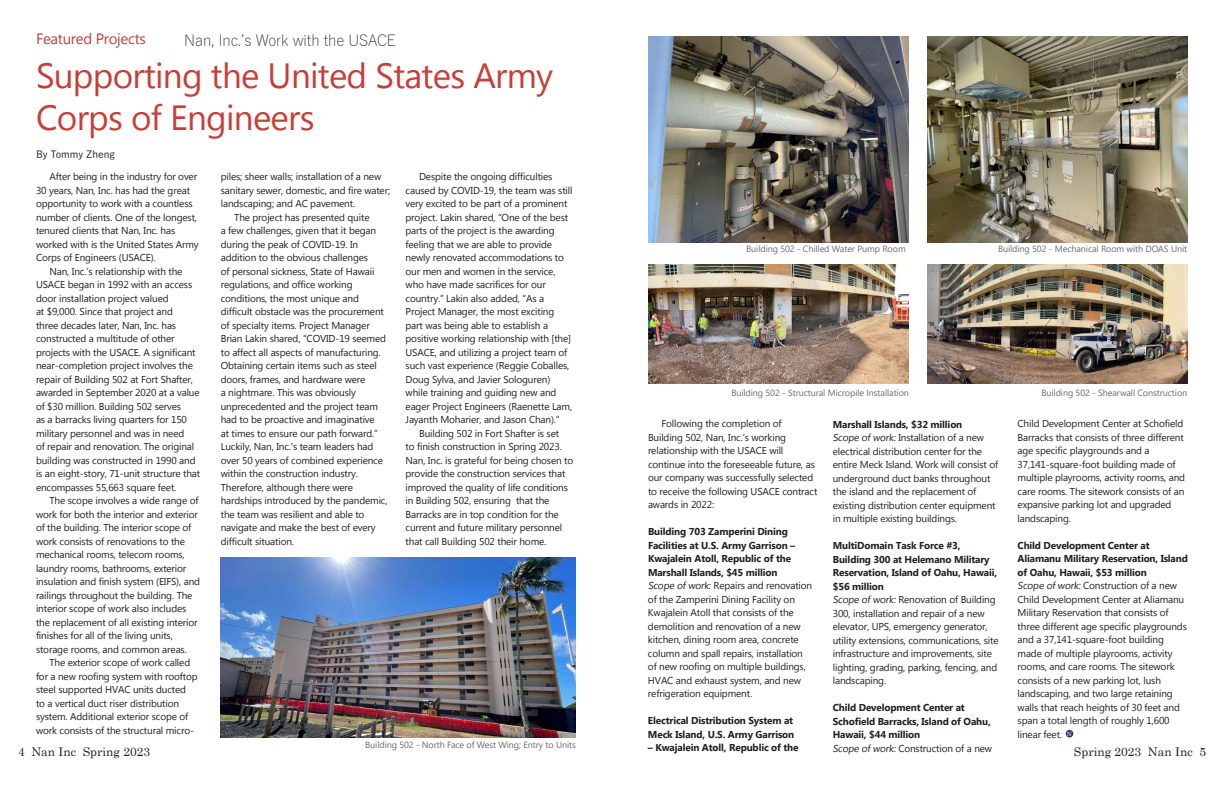
<style>
.page{position:relative;width:1224px;height:792px;background:#fff}
.page>*{position:absolute;margin:0;border:0;box-sizing:border-box;transform-origin:0 0}
.t1{font:35px/42px "Myanmar Text";letter-spacing:-.02em;color:#ca3d37}
.t2{font:300 15.2px "Yu Gothic";letter-spacing:-.005em;color:#231f20}
.t3{font:15px "Myanmar Text";letter-spacing:-.02em;color:#ca3d37}
.t4{font:12px "Century";color:#231f20}
.t5{font:10px/13.5px "Myanmar Text";letter-spacing:-.015em;color:#231f20}
.t6{font:700 10px/13.5px "Myanmar Text";letter-spacing:-.015em;color:#231f20}
.t7{font:500 10px "Yu Gothic";color:#231f20}
.t8{font:9px "Yu Gothic UI";letter-spacing:-.01em;color:#6c6d70}
.t9{font:6px "Century";color:#fff}
</style>
<div class="page">
<img style="left:648px;top:37px;width:261px;height:206px">
<img style="left:927px;top:37px;width:261px;height:206px">
<img style="left:221px;top:557px;width:355px;height:180px">
<img style="left:648px;top:264px;width:261px;height:119px">
<img style="left:927px;top:264px;width:261px;height:119px">
<div style="left:1066px;top:730px;width:7px;height:7px;background:#26376d;border-radius:50%"></div>
<p class="t3" style="left:36px;top:30px;width:111px">Featured Projects</p>
<p class="t2" style="left:184px;top:26px;width:213px">Nan, Inc.’s Work with the USACE</p>
<p class="t1" style="left:36px;top:55px;width:519px">Supporting the United States Army<br>Corps of Engineers</p>
<p class="t7" style="left:36px;top:145px;width:81px">By Tommy Zheng</p>
<p class="t5" style="left:36px;top:170px;width:164px;text-indent:14px">After being in the industry for over 30 years, Nan, Inc. has had the great opportunity to work with a countless number of clients. One of the longest, tenured clients that Nan, Inc. has worked with is the United States Army Corps of Engineers (USACE).</p>
<p class="t5" style="left:36px;top:265px;width:166px;text-indent:14px">Nan, Inc.’s relationship with the USACE began in 1992 with an access door installation project valued<br>at $9,000. Since that project and<br>three decades later, Nan, Inc. has constructed a multitude of other projects with the USACE. A significant near-completion project involves the repair of Building 502 at Fort Shafter, awarded in September 2020 at a value of $30 million. Building 502 serves<br>as a barracks living quarters for 150 military personnel and was in need<br>of repair and renovation. The original building was constructed in 1990 and is an eight-story, 71-unit structure that encompasses 55,663 square feet.</p>
<p class="t5" style="left:36px;top:494px;width:166px;text-indent:14px">The scope involves a wide range of work for both the interior and exterior of the building. The interior scope of work consists of renovations to the mechanical rooms, telecom rooms, laundry rooms, bathrooms, exterior insulation and finish system (EIFS), and railings throughout the building. The interior scope of work also includes the replacement of all existing interior finishes for all of the living units, storage rooms, and common areas.</p>
<p class="t5" style="left:36px;top:656px;width:163px;text-indent:14px">The exterior scope of work called for a new roofing system with rooftop steel supported HVAC units ducted to a vertical duct riser distribution system. Additional exterior scope of work consists of the structural micro-</p>
<p class="t4" style="left:18px;top:742px;width:134px">4 Nan Inc Spring 2023</p>
<p class="t5" style="left:221px;top:170px;width:171px">piles; sheer walls; installation of a new sanitary sewer, domestic, and fire water; landscaping; and AC pavement.</p>
<p class="t5" style="left:221px;top:211px;width:168px;text-indent:14px">The project has presented quite<br>a few challenges, given that it began during the peak of COVID-19. In addition to the obvious challenges<br>of personal sickness, State of Hawaii regulations, and office working conditions, the most unique and difficult obstacle was the procurement of specialty items. Project Manager Brian Lakin shared, “COVID-19 seemed to affect all aspects of manufacturing.<br>Obtaining certain items such as steel doors, frames, and hardware were<br>a nightmare. This was obviously unprecedented and the project team had to be proactive and imaginative<br>at times to ensure our path forward.” Luckily, Nan, Inc.’s team leaders had over 50 years of combined experience within the construction industry.<br>Therefore, although there were hardships introduced by the pandemic, the team was resilient and able to navigate and make the best of every difficult situation.</p>
<p class="t5" style="left:406px;top:170px;width:168px;text-indent:13px">Despite the ongoing difficulties caused by COVID-19, the team was still very excited to be part of a prominent project. Lakin shared, “One of the best parts of the project is the awarding feeling that we are able to provide newly renovated accommodations to our men and women in the service, who have made sacrifices for our country.” Lakin also added, “As a Project Manager, the most exciting part was being able to establish a positive working relationship with [the] USACE, and utilizing a project team of such vast experience (Reggie Coballes, Doug Sylva, and Javier Sologuren) while training and guiding new and eager Project Engineers (Raenette Lam, Jayanth Moharier, and Jason Chan).”</p>
<p class="t5" style="left:406px;top:427px;width:169px;text-indent:13px">Building 502 in Fort Shafter is set<br>to finish construction in Spring 2023.<br>Nan, Inc. is grateful for being chosen to provide the construction services that improved the quality of life conditions in Building 502, ensuring that the Barracks are in top condition for the current and future military personnel that call Building 502 their home.</p>
<p class="t8" style="left:365px;top:737px;width:212px">Building 502 - North Face of West Wing; Entry to Units</p>
<p class="t8" style="left:746px;top:241px;width:161px">Building 502 - Chilled Water Pump Room</p>
<p class="t8" style="left:998px;top:241px;width:191px">Building 502 - Mechanical Room with DOAS Unit</p>
<p class="t8" style="left:731px;top:384px;width:179px">Building 502 - Structural Micropile Installation</p>
<p class="t8" style="left:1042px;top:384px;width:147px">Building 502 - Shearwall Construction</p>
<p class="t5" style="left:648px;top:417px;width:171px;text-indent:14px">Following the completion of Building 502, Nan, Inc.’s working relationship with the USACE will continue into the foreseeable future, as our company was successfully selected to receive the following USACE contract awards in 2022:</p>
<p class="t6" style="left:648px;top:525px;width:149px">Building 703 Zamperini Dining<br>Facilities at U.S. Army Garrison –<br>Kwajalein Atoll, Republic of the<br>Marshall Islands, $45 million</p>
<p class="t5" style="left:648px;top:579px;width:166px">Scope ofwork:Repairs and renovation of the Zamperini Dining Facility on Kwajalein Atoll that consists of the demolition and renovation of a new kitchen, dining room area, concrete column and spall repairs, installation of new roofing on multiple buildings, HVAC and exhaust system, and new refrigeration equipment.</p>
<p class="t6" style="left:648px;top:714px;width:148px">Electrical Distribution System at<br>Meck Island, U.S. Army Garrison</p>
<p class="t6" style="left:648px;top:741px;width:152px">– Kwajalein Atoll, Republic of the</p>
<p class="t6" style="left:833px;top:418px;width:131px">Marshall Islands, $32 million</p>
<p class="t5" style="left:833px;top:431px;width:167px">Scope ofwork:Installation of a new electrical distribution center for the entire Meck Island. Work will consist of underground duct banks throughout the island and the replacement of existing distribution center equipment in multiple existing buildings.</p>
<p class="t6" style="left:833px;top:539px;width:166px">MultiDomain Task Force #3,<br>Building 300 at Helemano Military<br>Reservation, Island of Oahu, Hawaii, $56 million</p>
<p class="t5" style="left:833px;top:593px;width:167px">Scope ofwork:Renovation of Building 300, installation and repair of a new elevator, UPS, emergency generator, utility extensions, communications, site infrastructure and improvements, site lighting, grading, parking, fencing, and landscaping.</p>
<p class="t6" style="left:833px;top:701px;width:159px">Child Development Center at<br>Schofield Barracks, Island of Oahu,<br>Hawaii, $44 million</p>
<p class="t5" style="left:833px;top:742px;width:161px">Scope ofwork:Construction of a new</p>
<p class="t5" style="left:1018px;top:417px;width:169px">Child Development Center at Schofield Barracks that consists of three different age specific playgrounds and a 37,141-square-foot building made of multiple playrooms, activity rooms, and care rooms. The sitework consists of an expansive parking lot and upgraded landscaping.</p>
<p class="t6" style="left:1018px;top:538px;width:172px">Child Development Center at<br>Aliamanu Military Reservation, Island of Oahu, Hawaii, $53 million</p>
<p class="t5" style="left:1018px;top:579px;width:171px">Scope ofwork:Construction of a new Child Development Center at Aliamanu Military Reservation that consists of three different age specific playgrounds and a 37,141-square-foot building made of multiple playrooms, activity rooms, and care rooms. The sitework consists of a new parking lot, lush landscaping, and two large retaining walls that reach heights of 30 feet and span a total length of roughly 1,600 linear feet.</p>
<p class="t9" style="left:1067px;top:728px;width:6px">N</p>
<p class="t4" style="left:1074px;top:742px;width:134px">Spring 2023 Nan Inc 5</p>
</div>
